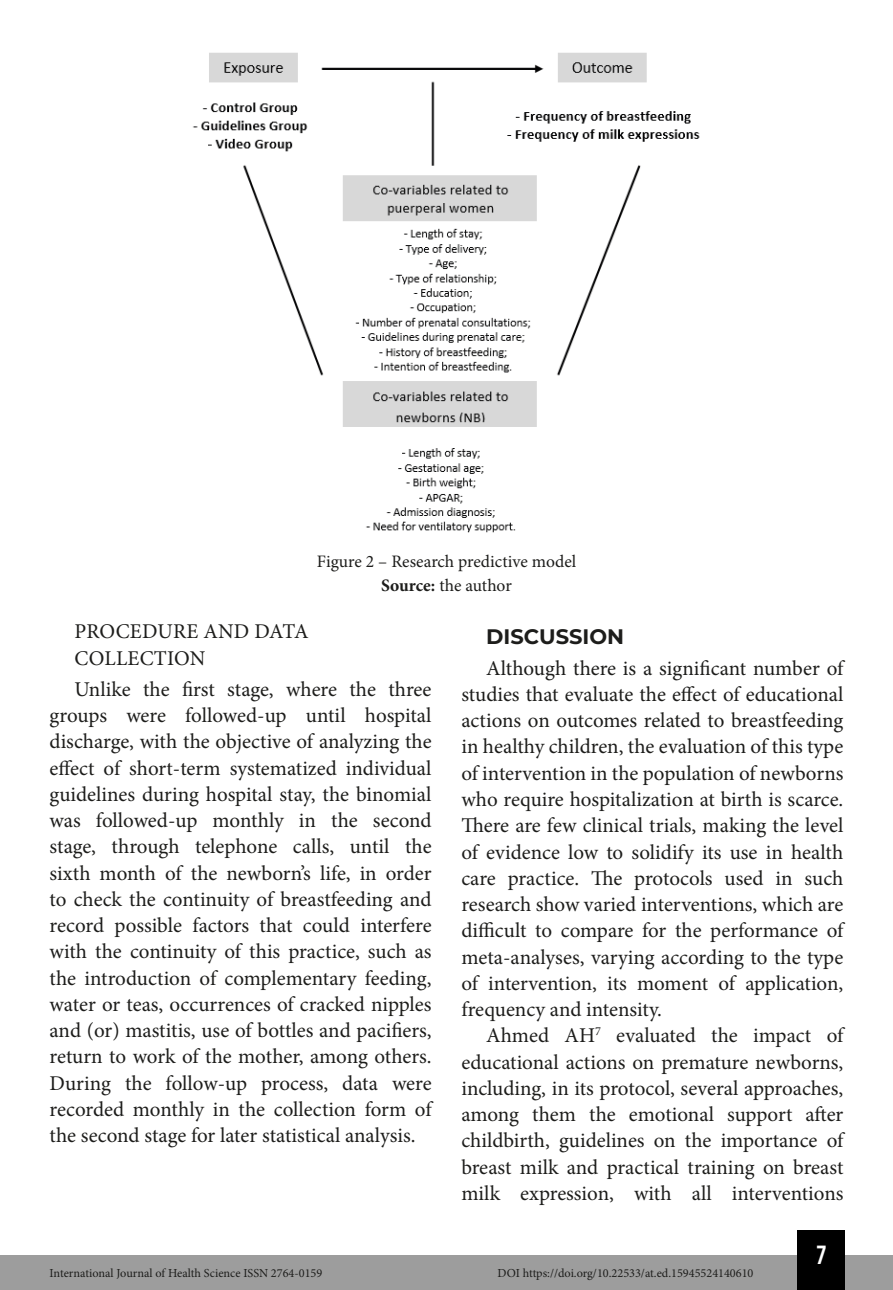
<style>
.page{position:relative;width:893px;height:1290px;background:#fff}
.page>*{position:absolute;margin:0;border:0;box-sizing:border-box;transform-origin:0 0}
.t1{font:26.25px "Bebas Kai";color:#fff}
.TXT{font:21px/26.2px "Minion Pro";letter-spacing:-.005em;color:#1d1d1b;text-align:justify}
.SUB{font:21px/26.2px "Minion Pro";letter-spacing:.01em;color:#1d1d1b}
.TITULO{font:700 21px "Montserrat";color:#1d1d1b}
.Info_Imagem{font:17.5px "Minion Pro";color:#1d1d1b}
.t2{font:12.25px "Minion Pro";color:#1d1d1b}
.s1{font-weight:700}
</style>
<div class="page">
<div style="left:0;top:1255px;width:893px;height:35px;background:#9d9d9d"></div>
<div style="left:797px;top:1230px;width:48px;height:60px;background:#000"></div>
<img style="left:193px;top:52px;width:507px;height:481px">
<p class="Info_Imagem" style="left:317px;top:549px;width:261px">Figure 2 – Research predictive model</p>
<p class="Info_Imagem" style="left:381px;top:574px;width:132px"><span class="s1">Source:</span> the author</p>
<p class="SUB" style="left:75px;top:619px;width:236px">PROCEDURE AND DATA<br>COLLECTION</p>
<p class="TXT" style="left:50px;top:676px;width:384px;text-indent:25px">Unlike the first stage, where the three groups were followed-up until hospital discharge, with the objective of analyzing the effect of short-term systematized individual guidelines during hospital stay, the binomial was followed-up monthly in the second stage, through telephone calls, until the sixth month of the newborn’s life, in order to check the continuity of breastfeeding and record possible factors that could interfere with the continuity of this practice, such as the introduction of complementary feeding, water or teas, occurrences of cracked nipples and (or) mastitis, use of bottles and pacifiers, return to work of the mother, among others.<br>During the follow-up process, data were recorded monthly in the collection form of the second stage for later statistical analysis.</p>
<p class="TITULO" style="left:486px;top:621px;width:139px">DISCUSSION</p>
<p class="TXT" style="left:461px;top:655px;width:383px;text-indent:25px">Although there is a significant number of studies that evaluate the effect of educational actions on outcomes related to breastfeeding in healthy children, the evaluation of this type of intervention in the population of newborns who require hospitalization at birth is scarce.<br>There are few clinical trials, making the level of evidence low to solidify its use in health care practice. The protocols used in such research show varied interventions, which are difficult to compare for the performance of meta-analyses, varying according to the type of intervention, its moment of application, frequency and intensity.</p>
<p class="TXT" style="left:461px;top:1022px;width:383px;text-indent:25px">Ahmed AH<sup>7</sup> evaluated the impact of educational actions on premature newborns, including, in its protocol, several approaches, among them the emotional support after childbirth, guidelines on the importance of breast milk and practical training on breast milk expression, with all interventions</p>
<p class="t1" style="left:817px;top:1241px;width:11px">7</p>
<p class="t2" style="left:50px;top:1265px;width:274px">International Journal of Health Science ISSN 2764-0159</p>
<p class="t2" style="left:498px;top:1265px;width:257px">DOI https://doi.org/10.22533/at.ed.15945524140610</p>
</div>
